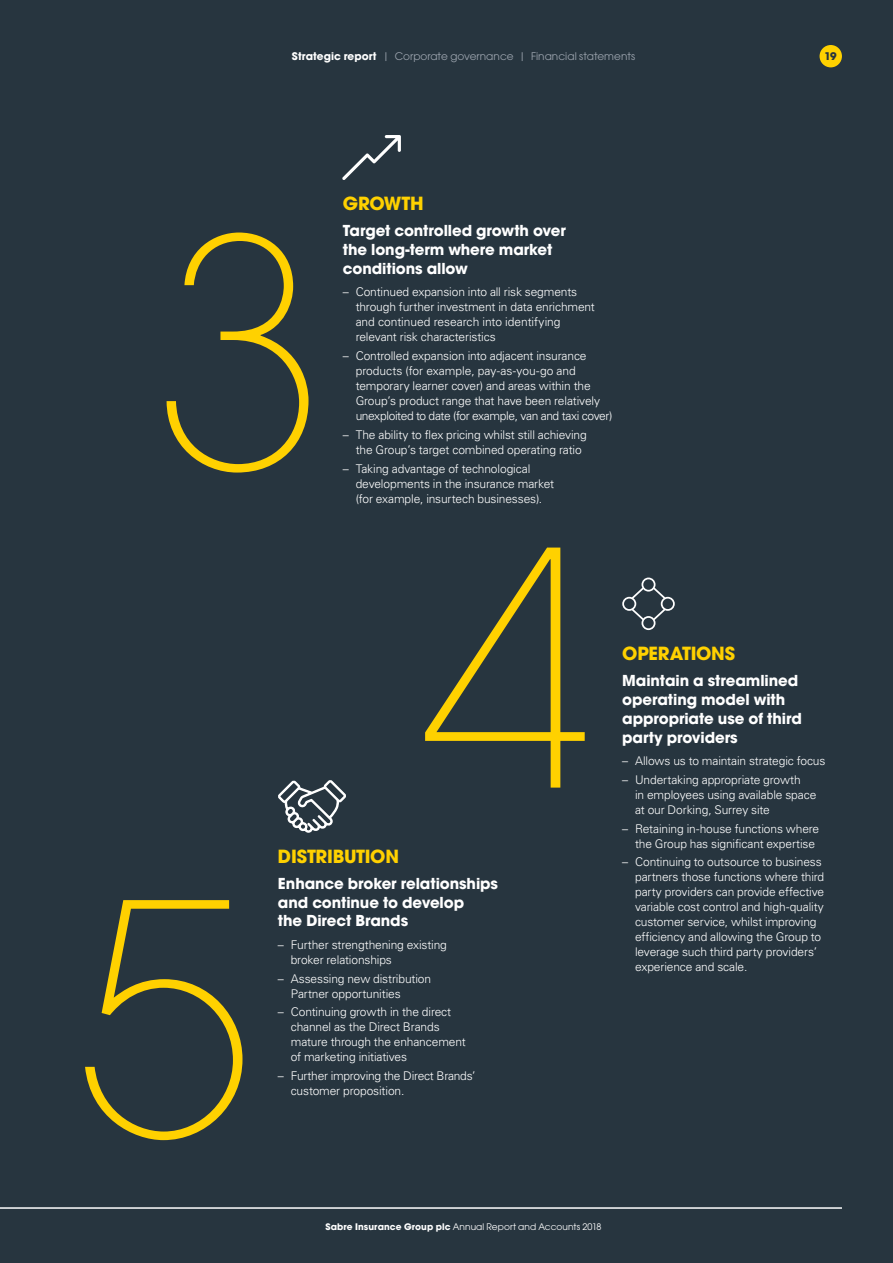
<style>
.page{position:relative;width:893px;height:1263px;background:#27353f}
.page>*{position:absolute;margin:0;border:0;box-sizing:border-box;transform-origin:0 0}
.t1{font:700 18px "Avant Garde";letter-spacing:-.015em;color:#ffd100}
.t2{font:700 15px/18.8px "Avant Garde";letter-spacing:-.005em;color:#fff}
.t3{font:300 12px/15px "Univers";letter-spacing:-.01em;color:#fff}
.t4{font:10.5px "Avant Garde";letter-spacing:.005em;color:#9ca4ae}
.t5{font:700 10.5px "Avant Garde";color:#27353f}
.t6{font:9px "Avant Garde";letter-spacing:.01em;color:#fff}
.s1{font-weight:700;color:#fff}
.s2{font-weight:700}
</style>
<div class="page">
<svg style="left:342px;top:135px;width:59px;height:45px"></svg>
<svg style="left:622px;top:577px;width:53px;height:53px"></svg>
<svg style="left:278px;top:780px;width:68px;height:53px"></svg>
<svg style="left:425px;top:548px;width:160px;height:240px"></svg>
<svg style="left:167px;top:233px;width:141px;height:240px"></svg>
<svg style="left:85px;top:900px;width:157px;height:240px"></svg>
<div style="left:819px;top:45px;width:23px;height:22px;background:#ffd100;border-radius:50%"></div>
<hr style="left:0;top:1208px;width:842px;height:1px;background:#fff">
<p class="t4" style="left:292px;top:50px;width:345px"><span class="s1">Strategic report</span> | Corporate governance | Financial statements</p>
<p class="t5" style="left:824px;top:49px;width:14px">19</p>
<h1 class="t1" style="left:343px;top:192px;width:82px">GROWTH</h1>
<p class="t2" style="left:343px;top:221px;width:224px">Target controlled growth over the long-term where market conditions allow</p>
<p class="t3" style="left:356px;top:284px;width:241px;text-indent:-13px">– Continued expansion into all risk segments through further investment in data enrichment and continued research into identifying relevant risk characteristics</p>
<p class="t3" style="left:356px;top:348px;width:258px;text-indent:-13px">– Controlled expansion into adjacent insurance products (for example, pay-as-you-go and temporary learner cover) and areas within the Group’s product range that have been relatively unexploited to date (for example, van and taxi cover)</p>
<p class="t3" style="left:356px;top:427px;width:233px;text-indent:-13px">– The ability to flex pricing whilst still achieving the Group’s target combined operating ratio</p>
<p class="t3" style="left:356px;top:460px;width:200px;text-indent:-13px">– Taking advantage of technological developments in the insurance market (for example, insurtech businesses).</p>
<h1 class="t1" style="left:278px;top:844px;width:123px">DISTRIBUTION</h1>
<p class="t2" style="left:278px;top:874px;width:222px">Enhance broker relationships and continue to develop<br>the Direct Brands</p>
<p class="t3" style="left:291px;top:937px;width:158px;text-indent:-13px">– Further strengthening existing broker relationships</p>
<p class="t3" style="left:291px;top:970px;width:142px;text-indent:-13px">– Assessing new distribution<br>Partner opportunities</p>
<p class="t3" style="left:291px;top:1004px;width:177px;text-indent:-13px">– Continuing growth in the direct channel as the Direct Brands mature through the enhancement of marketing initiatives</p>
<p class="t3" style="left:291px;top:1068px;width:186px;text-indent:-13px">– Further improving the Direct Brands’ customer proposition.</p>
<h1 class="t1" style="left:622px;top:642px;width:114px">OPERATIONS</h1>
<p class="t2" style="left:622px;top:671px;width:181px">Maintain a streamlined operating model with appropriate use of third party providers</p>
<p class="t3" style="left:622px;top:753px;width:205px">– Allows us to maintain strategic focus</p>
<p class="t3" style="left:635px;top:772px;width:183px;text-indent:-13px">– Undertaking appropriate growth<br>in employees using available space at our Dorking, Surrey site</p>
<p class="t3" style="left:635px;top:820px;width:186px;text-indent:-13px">– Retaining in-house functions where the Group has significant expertise</p>
<p class="t3" style="left:635px;top:854px;width:191px;text-indent:-13px">– Continuing to outsource to business partners those functions where third party providers can provide effective variable cost control and high-quality customer service, whilst improving efficiency and allowing the Group to leverage such third party providers’ experience and scale.</p>
<p class="t6" style="left:325px;top:1221px;width:278px"><span class="s2">Sabre Insurance Group plc</span> Annual Report and Accounts 2018</p>
</div>
